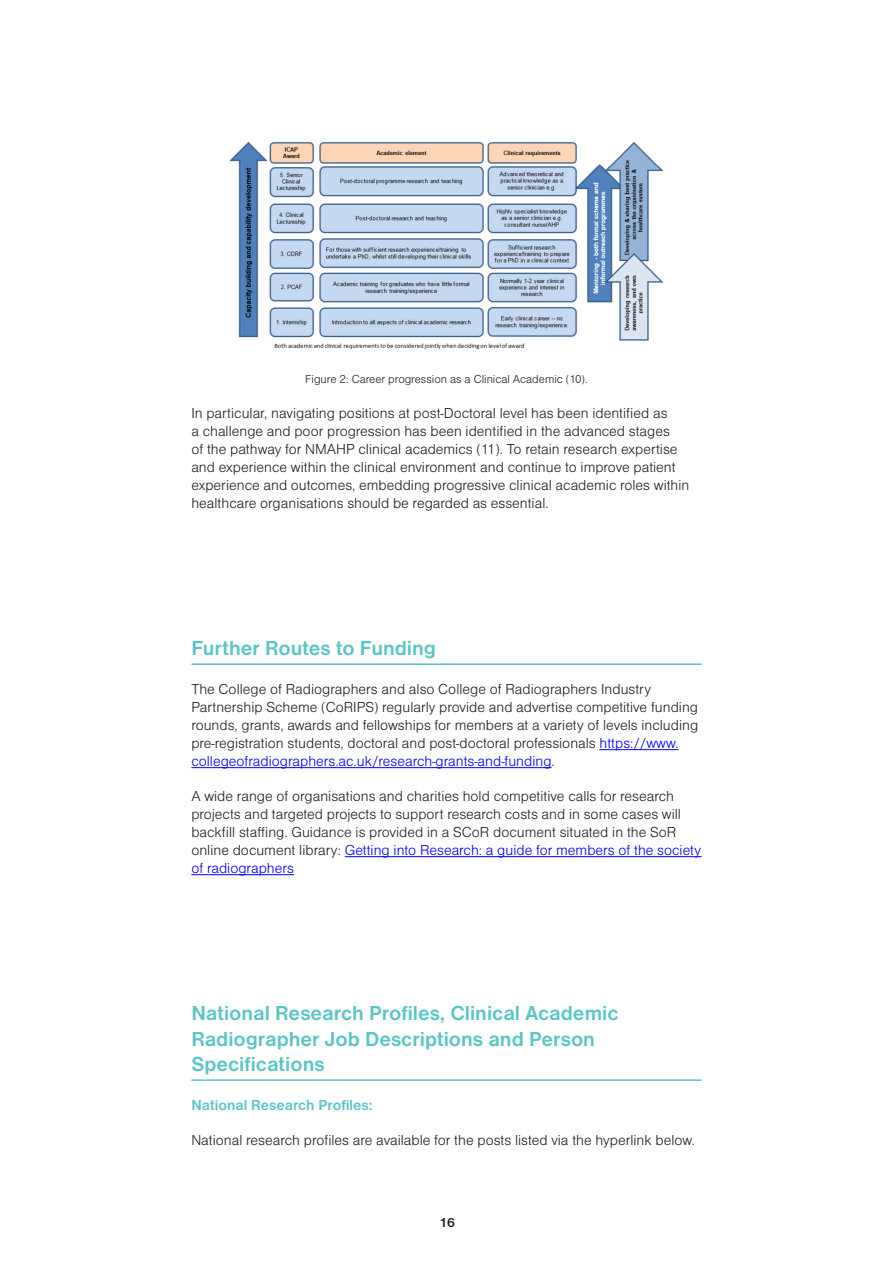
<style>
.page{position:relative;width:893px;height:1263px;background:#fff}
.page>*{position:absolute;margin:0;border:0;box-sizing:border-box;transform-origin:0 0}
.t1{font:700 21px/25.2px "Nimbus Sans DOT";color:#5bc5c6}
.Body_Text{font:15px/18px "Nimbus Sans DOT Ligh";color:#231f20}
.Body_Text-2{font:700 15px "Nimbus Sans DOT";color:#5bc5c6}
.t2{font:700 13.5px "Nimbus Sans DOT";color:#231f20}
.Body_Text-3{font:12px "Nimbus Sans DOT Ligh";color:#231f20}
.s1{color:#00f}
</style>
<div class="page">
<hr style="left:191px;top:663px;width:511px;height:2px;background:#5bc5c6">
<hr style="left:599px;top:749px;width:80px;height:1px;background:#00f">
<hr style="left:191px;top:767px;width:361px;height:1px;background:#00f">
<hr style="left:345px;top:856px;width:357px;height:1px;background:#00f">
<hr style="left:191px;top:874px;width:103px;height:1px;background:#00f">
<hr style="left:191px;top:1079px;width:511px;height:2px;background:#5bc5c6">
<img style="left:229px;top:141px;width:435px;height:209px">
<p class="Body_Text-3" style="left:305px;top:372px;width:284px">Figure 2: Career progression as a Clinical Academic (10).</p>
<p class="Body_Text" style="left:191px;top:404px;width:500px">In particular, navigating positions at post-Doctoral level has been identified as<br>a challenge and poor progression has been identified in the advanced stages<br>of the pathway for NMAHP clinical academics (11). To retain research expertise and experience within the clinical environment and continue to improve patient experience and outcomes, embedding progressive clinical academic roles within healthcare organisations should be regarded as essential.</p>
<p class="t1" style="left:191px;top:635px;width:246px">Further Routes to Funding</p>
<p class="Body_Text" style="left:191px;top:680px;width:508px">The College of Radiographers and also College of Radiographers Industry Partnership Scheme (CoRIPS) regularly provide and advertise competitive funding rounds, grants, awards and fellowships for members at a variety of levels including pre-registration students, doctoral and post-doctoral professionals <span class="s1">https://www. collegeofradiographers.ac.uk/research-grants-and-funding</span>.</p>
<p class="Body_Text" style="left:191px;top:787px;width:511px">A wide range of organisations and charities hold competitive calls for research projects and targeted projects to support research costs and in some cases will backfill staffing. Guidance is provided in a SCoR document situated in the SoR online document library: <span class="s1">Getting into Research: a guide for members of the society of radiographers</span></p>
<p class="t1" style="left:191px;top:1001px;width:429px">National Research Profiles, Clinical Academic<br>Radiographer Job Descriptions and Person<br>Specifications</p>
<p class="Body_Text-2" style="left:191px;top:1097px;width:183px">National Research Profiles:</p>
<p class="Body_Text" style="left:191px;top:1131px;width:505px">National research profiles are available for the posts listed via the hyperlink below.</p>
<p class="t2" style="left:439px;top:1215px;width:17px">16</p>
</div>
